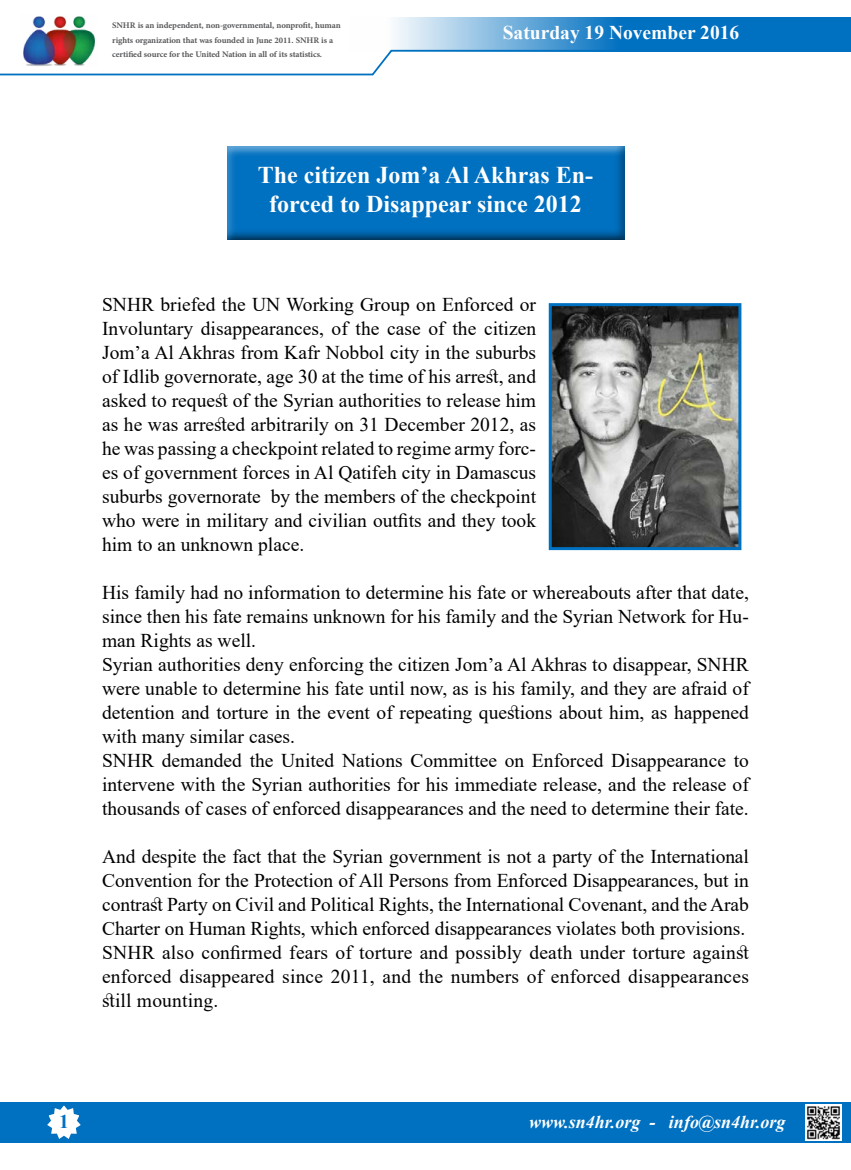
<style>
.page{position:relative;width:851px;height:1170px;background:#fff}
.page>*{position:absolute;margin:0;border:0;box-sizing:border-box;transform-origin:0 0}
.t1{font:700 24px "Times New Roman";color:#fff}
.t2{font:19.5px/24px "Times New Roman";color:#000}
.t3{font:700 19.5px "Times New Roman";color:#fff}
.t4{font:700 19.5px "Times New Roman";color:#0070c0}
.t5{font:italic 700 18px "Times New Roman";color:#fff}
.t6{font:700 12px/14.4px "Adobe Arabic";letter-spacing:-.01em;color:#58595b}
</style>
<div class="page">
<img style="left:23px;top:16px;width:72px;height:33px">
<div style="left:0;top:1101px;width:850px;height:41px;background:#0070c0"></div>
<svg style="left:44px;top:1101px;width:40px;height:38px"></svg>
<svg style="left:0;top:49px;width:392px;height:27px"></svg>
<img style="left:805px;top:1104px;width:36px;height:36px">
<svg style="left:349px;top:17px;width:501px;height:35px;background:#4b9ad2"></svg>
<div style="left:217px;top:138px;width:419px;height:102px;background:#000;opacity:.75"></div>
<img style="left:552px;top:307px;width:185px;height:239px">
<div style="left:548px;top:303px;width:193px;height:247px;border:3px solid #0070c0"></div>
<p class="t6" style="left:112px;top:17px;width:230px">SNHR anis independent, non-governmental, nonprofit, human rights organization that was founded in June 2011. SNHR ais certified source for the United Nation in all of its statistics.</p>
<p class="t3" style="left:502px;top:18px;width:238px">Saturday 19 November 2016</p>
<p class="t1" style="left:258px;top:158px;width:337px">The citizen Jom a’ Al Akhras En-</p>
<p class="t1" style="left:269px;top:187px;width:314px">forced to Disappear since 2012</p>
<p class="t2" style="left:102px;top:291px;width:435px;text-align:justify">SNHR briefed the UN Working Group on Enforced or Involuntary disappearances, of the case of the citizen Jom a’ Al Akhras from Kafr Nobbol city in the suburbs of Idlib governorate, age 30 at the time of his arrest, and asked to request of the Syrian authorities to release him as he was arrested arbitrarily on 31 December 2012, as</p>
<p class="t2" style="left:102px;top:459px;width:435px">es of government forces in Al Qatifeh city in Damascus</p>
<p class="t2" style="left:102px;top:435px;width:435px">he was passing a checkpoint related to regime army forc-</p>
<p class="t2" style="left:271px;top:483px;width:267px">by the members of the checkpoint</p>
<p class="t2" style="left:102px;top:483px;width:435px">suburbs governorate<br>who were in military and civilian outfits and they took him to an unknown place.</p>
<p class="t2" style="left:102px;top:579px;width:648px">His family had no information to determine his fate or whereabouts after that date,</p>
<p class="t2" style="left:102px;top:627px;width:155px">man Rights as well.</p>
<p class="t2" style="left:102px;top:603px;width:648px">since then his fate remains unknown for his family and the Syrian Network for Hu-</p>
<p class="t2" style="left:102px;top:651px;width:648px">Syrian authorities deny enforcing the citizen Jom a’ Al Akhras to disappear, SNHR were unable to determine his fate until now, as is his family, and they are afraid of detention and torture in the event of repeating questions about him, as happened with many similar cases.<br>SNHR demanded the United Nations Committee on Enforced Disappearance to intervene with the Syrian authorities for his immediate release, and the release of thousands of cases of enforced disappearances and the need to determine their fate.</p>
<p class="t2" style="left:102px;top:844px;width:648px">And despite the fact that the Syrian government is not a party of the International Convention for the Protection of All Persons from Enforced Disappearances, but in contrast Party on Civil and Political Rights, the International Covenant, and the Arab Charter on Human Rights, which enforced disappearances violates both provisions.<br>SNHR also confirmed fears of torture and possibly death under torture against enforced disappeared since 2011, and the numbers of enforced disappearances still mounting.</p>
<p class="t4" style="left:59px;top:1106px;width:11px">1</p>
<p class="t5" style="left:529px;top:1108px;width:113px">www.sn4hr.org</p>
<p class="t5" style="left:649px;top:1108px;width:7px">-</p>
<p class="t5" style="left:669px;top:1108px;width:118px">info@sn4hr.org</p>
</div>
